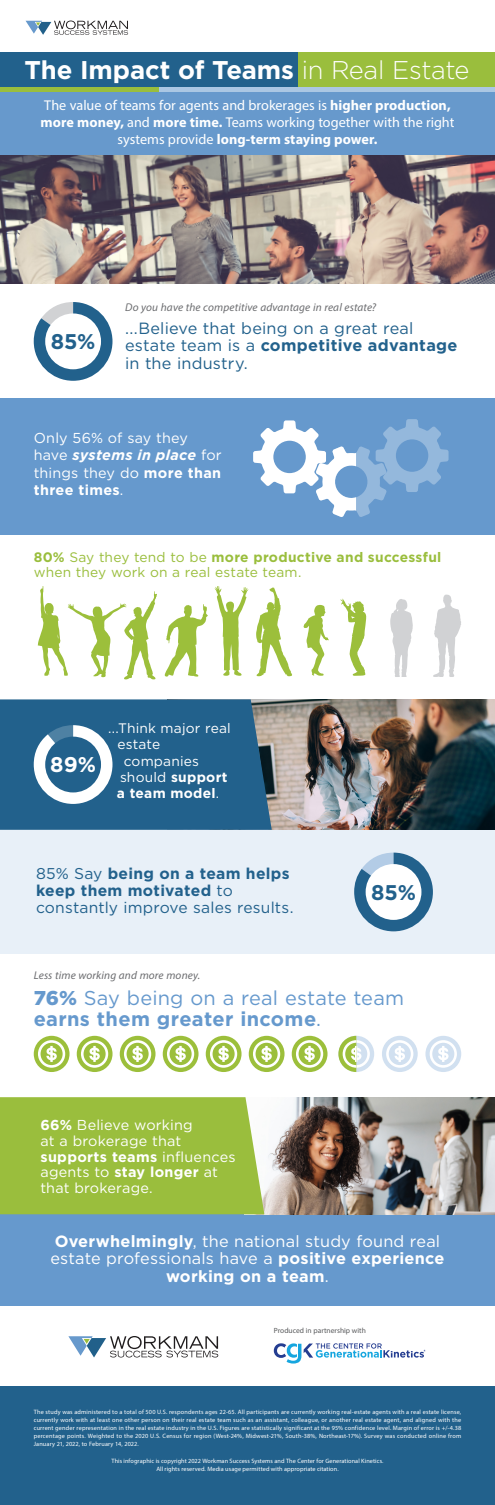
<style>
.page{position:relative;width:495px;height:1505px;background:#fff}
.page>*{position:absolute;margin:0;border:0;box-sizing:border-box;transform-origin:0 0}
.t1{font:700 25.62px "Gotham";letter-spacing:-.005em;color:#fff}
.t2{font:700 21.25px "Gotham";color:#22618c}
.t3{font:700 21.25px "Gotham";color:#fff}
.t4{font:20px/20.6px "Gotham";letter-spacing:.01em;color:#6699cd}
.t5{font:16.25px/17.5px "Gotham";letter-spacing:.01em;color:#fff;text-align:center}
.t6{font:16.25px/17.5px "Gotham";letter-spacing:.01em;color:#22618c}
.t7{font:15.62px/16.9px "Gotham";letter-spacing:.01em;color:#22618c}
.t8{font:14.38px/15.6px "Gotham";letter-spacing:.01em;color:#fff}
.t9{font:14.19px/17.1px "Myriad Pro";color:#fff;text-align:center}
.t10{font:13.75px/15px "Gotham";letter-spacing:.015em;color:#9abe3d}
.t11{font:13.75px "Gotham";letter-spacing:.015em;color:#fff}
.t12{font:700 13.75px "Gotham";letter-spacing:.02em;color:#fff}
.t13{font:italic 11.25px "Myriad Pro";letter-spacing:.015em;color:#6c6d70}
.t14{font:7.5px "Myriad Pro";color:#57585a}
.t15{font:6.25px/8.1px "Myriad Pro";letter-spacing:.01em;color:#fff;text-align:justify}
.s1{font-weight:300}
.s2{font-weight:700}
.s3{font-weight:700;font-style:italic}
.s4{font-weight:400}
.s5{font-weight:900}
</style>
<div class="page">
<div style="left:0;top:92px;width:495px;height:66px;background:#6799cc"></div>
<div style="left:0;top:399px;width:495px;height:136px;background:#6699cd"></div>
<img style="left:272px;top:699px;width:223px;height:131px">
<div style="left:0;top:699px;width:272px;height:131px;background:#22618c"></div>
<svg style="left:34px;top:725px;width:78px;height:79px"></svg>
<img style="left:0;top:156px;width:495px;height:127px">
<div style="left:0;top:52px;width:299px;height:36px;background:#22618c"></div>
<hr style="left:0;top:88px;width:159px;height:4px;background:#9abe3d">
<div style="left:299px;top:52px;width:196px;height:36px;background:#9abe3d"></div>
<hr style="left:159px;top:88px;width:336px;height:4px;background:#abc7e3">
<svg style="left:274px;top:1343px;width:151px;height:20px"></svg>
<div style="left:0;top:1386px;width:495px;height:119px;background:#22618c"></div>
<div style="left:0;top:1210px;width:495px;height:95px;background:#6699cd"></div>
<svg style="left:433px;top:595px;width:28px;height:82px"></svg>
<svg style="left:390px;top:599px;width:23px;height:78px"></svg>
<svg style="left:26px;top:21px;width:102px;height:14px"></svg>
<svg style="left:68px;top:1336px;width:150px;height:21px"></svg>
<svg style="left:34px;top:302px;width:78px;height:79px"></svg>
<div style="left:45px;top:313px;width:56px;height:56px;background:#fff;border-radius:50%"></div>
<div style="left:45px;top:736px;width:56px;height:56px;background:#22618c;border-radius:50%"></div>
<svg style="left:256px;top:587px;width:36px;height:89px"></svg>
<svg style="left:215px;top:586px;width:33px;height:90px"></svg>
<svg style="left:304px;top:605px;width:25px;height:71px"></svg>
<svg style="left:340px;top:598px;width:26px;height:78px"></svg>
<svg style="left:38px;top:586px;width:119px;height:93px"></svg>
<svg style="left:165px;top:604px;width:43px;height:72px"></svg>
<div style="left:338px;top:1036px;width:36px;height:36px;background:#d1e0f0;border-radius:50%"></div>
<svg style="left:338px;top:1036px;width:32px;height:36px"></svg>
<div style="left:425px;top:1036px;width:36px;height:36px;background:#d1e0f0;border-radius:50%"></div>
<svg style="left:430px;top:1040px;width:27px;height:28px"></svg>
<div style="left:382px;top:1036px;width:36px;height:36px;background:#d1e0f0;border-radius:50%"></div>
<svg style="left:386px;top:1040px;width:27px;height:28px"></svg>
<div style="left:34px;top:1036px;width:36px;height:36px;background:#9cbf3b;border-radius:50%"></div>
<svg style="left:38px;top:1040px;width:27px;height:28px"></svg>
<div style="left:77px;top:1036px;width:36px;height:36px;background:#9cbf3b;border-radius:50%"></div>
<svg style="left:81px;top:1040px;width:27px;height:28px"></svg>
<div style="left:120px;top:1036px;width:36px;height:36px;background:#9cbf3b;border-radius:50%"></div>
<svg style="left:124px;top:1040px;width:27px;height:28px"></svg>
<div style="left:163px;top:1036px;width:36px;height:36px;background:#9cbf3b;border-radius:50%"></div>
<svg style="left:167px;top:1040px;width:27px;height:28px"></svg>
<div style="left:206px;top:1036px;width:36px;height:36px;background:#9cbf3b;border-radius:50%"></div>
<svg style="left:210px;top:1040px;width:27px;height:28px"></svg>
<div style="left:249px;top:1036px;width:36px;height:36px;background:#9cbf3b;border-radius:50%"></div>
<svg style="left:253px;top:1040px;width:27px;height:28px"></svg>
<div style="left:292px;top:1036px;width:36px;height:36px;background:#9cbf3b;border-radius:50%"></div>
<svg style="left:296px;top:1040px;width:27px;height:28px"></svg>
<img style="left:264px;top:1097px;width:231px;height:117px">
<div style="left:0;top:1097px;width:264px;height:117px;background:#9abe3d"></div>
<svg style="left:253px;top:419px;width:196px;height:98px"></svg>
<div style="left:0;top:830px;width:495px;height:124px;background:#e8f0f8"></div>
<svg style="left:354px;top:852px;width:79px;height:79px"></svg>
<div style="left:366px;top:864px;width:55px;height:56px;background:#fff;border-radius:50%"></div>
<p class="t1" style="left:25px;top:53px;width:446px">The Impact of Teams <span class="s1">in Real Estate</span></p>
<p class="t9" style="left:41px;top:96px;width:415px">The value of teams for agents and brokerages is <span class="s2">higher production, more money,</span> and <span class="s2">more time.</span> Teams working together with the right systems provide <span class="s2">long-term staying power.</span></p>
<p class="t2" style="left:51px;top:328px;width:46px">85%</p>
<p class="t13" style="left:125px;top:300px;width:253px">Do you have the competitive advantage in real estate?</p>
<p class="t6" style="left:125px;top:319px;width:334px">...Believe that being on a great real estate team is a <span class="s2">competitive advantage </span>in the industry.</p>
<p class="t8" style="left:34px;top:428px;width:189px;line-height:17.5px">Only 56% of say they have <span class="s3">systems in place</span> for things they do <span class="s2">more than three times</span>.</p>
<p class="t10" style="left:34px;top:549px;width:409px"><span class="s2">80%</span> Say they tend to be <span class="s2">more productive and successful </span>when they work on a real estate team.</p>
<p class="t3" style="left:50px;top:751px;width:47px">89%</p>
<p class="t11" style="left:108px;top:719px;width:124px">...Think major real</p>
<p class="t11" style="left:118px;top:735px;width:44px">estate</p>
<p class="t11" style="left:124px;top:752px;width:77px">companies</p>
<p class="t12" style="left:120px;top:768px;width:109px"><span class="s4">should</span> support</p>
<p class="t12" style="left:117px;top:784px;width:104px">a team model<span class="s4">.</span></p>
<p class="t7" style="left:36px;top:865px;width:259px">85% Say <span class="s2">being on a team helps keep them motivated</span> to constantly improve sales results.</p>
<p class="t2" style="left:371px;top:878px;width:46px">85%</p>
<p class="t13" style="left:34px;top:968px;width:168px">Less time working and more money.</p>
<p class="t4" style="left:34px;top:987px;width:372px"><span class="s5">76%</span> Say being on a real estate team <span class="s2">earns them greater income</span>.</p>
<p class="t8" style="left:41px;top:1117px;width:197px"><span class="s2">66%</span> Believe working<br>at a brokerage that <span class="s2">supports teams</span> influences agents to <span class="s2">stay longer</span> at that brokerage.</p>
<p class="t5" style="left:50px;top:1232px;width:396px"><span class="s2">Overwhelmingly</span>, the national study found real estate professionals have a <span class="s2">positive experience working on a team</span>.</p>
<p class="t14" style="left:274px;top:1326px;width:94px">Produced in partnership with</p>
<p class="t15" style="left:34px;top:1407px;width:429px">The study was administered to a total of 500 U.S. respondents ages 22-65. All participants are currently working real-estate agents with a real estate license, currently work with at least one other person on their real estate team such as an assistant, colleague, or another real estate agent, and aligned with the current gender representation in the real estate industry in the U.S. Figures are statistically significant at the 95% confidence level. Margin of error is +/-4.38 percentage points. Weighted to the 2020 U.S. Census for region (West-24%, Midwest-21%, South-38%, Northeast-17%). Survey was conducted online from January 21, 2022, to February 14, 2022.</p>
<p class="t15" style="left:111px;top:1456px;width:274px;text-align:center">This infographic is copyright 2022 Workman Success Systems and The Center for Generational Kinetics.<br>All rights reserved. Media usage permitted with appropriate citation.</p>
</div>
